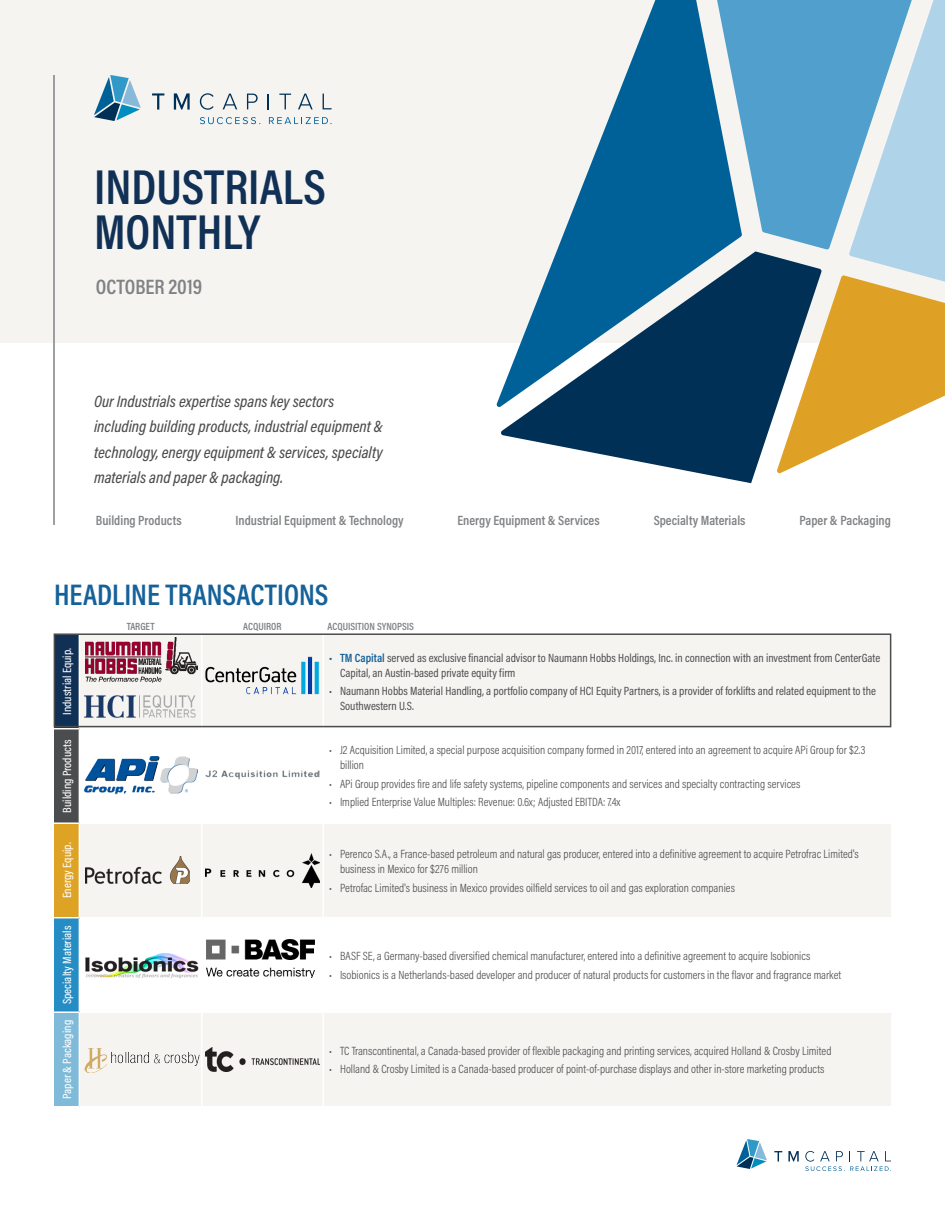
<style>
.page{position:relative;width:945px;height:1215px;background:#fff}
.page>*{position:absolute;margin:0;border:0;box-sizing:border-box;transform-origin:0 0}
.t1{font:600 49.5px/45px "Acumin Pro Cond";color:#103055}
.t2{font:600 30px "Acumin Pro Cond";color:#156199}
.t3{font:600 21px "Acumin Pro Cond";color:#808285}
.t4{font:italic 500 16.5px/25.5px "Acumin Pro Cond";color:#4b4c4d}
.t5{font:600 13.5px "Acumin Pro Cond";color:#808285}
.t6{font:300 12px/15px "Acumin Pro Cond";color:#4b4c4d}
.t7{font:12px/15px "Acumin Pro Cond";color:#4b4c4d}
.t8{font:500 12px "Acumin Pro Cond";color:#fff}
.t9{font:600 10.5px "Acumin Pro Cond";color:#808285}
.s1{font-weight:600;color:#156199}
</style>
<div class="page">
<div style="left:0;top:0;width:945px;height:342px;background:#f5f4f1"></div>
<svg style="left:496px;top:0;width:226px;height:407px"></svg>
<svg style="left:500px;top:251px;width:276px;height:232px;fill:#003056"></svg>
<svg style="left:776px;top:0;width:169px;height:474px"></svg>
<svg style="left:699px;top:0;width:230px;height:250px;fill:#509fcc"></svg>
<hr style="left:53px;top:75px;width:2px;height:450px;background:#808285">
<svg style="left:94px;top:75px;width:47px;height:46px"></svg>
<svg style="left:152px;top:93px;width:12px;height:17px"></svg>
<svg style="left:174px;top:93px;width:16px;height:17px"></svg>
<svg style="left:200px;top:93px;width:14px;height:17px"></svg>
<svg style="left:223px;top:94px;width:14px;height:15px"></svg>
<svg style="left:247px;top:94px;width:11px;height:15px"></svg>
<svg style="left:268px;top:94px;width:1px;height:15px"></svg>
<svg style="left:279px;top:94px;width:12px;height:15px"></svg>
<svg style="left:298px;top:94px;width:15px;height:15px"></svg>
<svg style="left:323px;top:94px;width:9px;height:15px"></svg>
<svg style="left:200px;top:117px;width:60px;height:7px"></svg>
<svg style="left:269px;top:117px;width:63px;height:7px"></svg>
<svg style="left:737px;top:1139px;width:30px;height:30px"></svg>
<svg style="left:774px;top:1151px;width:8px;height:11px"></svg>
<svg style="left:788px;top:1151px;width:11px;height:11px"></svg>
<svg style="left:805px;top:1151px;width:86px;height:20px"></svg>
<div style="left:54px;top:634px;width:25px;height:95px;background:#103055"></div>
<div style="left:80px;top:636px;width:811px;height:92px;background:#f5f4f1"></div>
<div style="left:54px;top:729px;width:25px;height:94px;background:#4b4c4d"></div>
<div style="left:54px;top:823px;width:25px;height:95px;background:#dea225"></div>
<svg style="left:80px;top:824px;width:811px;height:282px;fill:#f5f4f1"></svg>
<div style="left:54px;top:918px;width:25px;height:94px;background:#258dc4"></div>
<div style="left:54px;top:1012px;width:25px;height:95px;background:#7fbad9"></div>
<hr style="left:201px;top:635px;width:1px;height:93px;background:#fff">
<hr style="left:322px;top:635px;width:2px;height:93px;background:#fff">
<hr style="left:201px;top:824px;width:1px;height:93px;background:#fff">
<hr style="left:322px;top:824px;width:2px;height:93px;background:#fff">
<hr style="left:79px;top:917px;width:123px;height:1px;background:#fff">
<hr style="left:202px;top:917px;width:121px;height:1px;background:#fff">
<hr style="left:201px;top:918px;width:1px;height:93px;background:#fff">
<hr style="left:323px;top:917px;width:568px;height:1px;background:#fff">
<hr style="left:322px;top:918px;width:2px;height:93px;background:#fff">
<hr style="left:79px;top:1011px;width:123px;height:2px;background:#fff">
<hr style="left:202px;top:1011px;width:121px;height:2px;background:#fff">
<hr style="left:201px;top:1013px;width:1px;height:93px;background:#fff">
<hr style="left:323px;top:1011px;width:568px;height:2px;background:#fff">
<hr style="left:322px;top:1013px;width:2px;height:93px;background:#fff">
<svg style="left:54px;top:728px;width:25px;height:1px"></svg>
<hr style="left:54px;top:822px;width:25px;height:2px;background:#fff">
<svg style="left:54px;top:917px;width:25px;height:1px"></svg>
<hr style="left:54px;top:1011px;width:25px;height:2px;background:#fff">
<svg style="left:54px;top:1106px;width:25px;height:1px"></svg>
<img style="left:84px;top:756px;width:113px;height:39px">
<img style="left:205px;top:770px;width:115px;height:10px">
<img style="left:85px;top:857px;width:104px;height:27px">
<img style="left:205px;top:853px;width:115px;height:35px">
<img style="left:83px;top:950px;width:115px;height:30px">
<img style="left:207px;top:939px;width:108px;height:38px">
<img style="left:81px;top:1046px;width:119px;height:27px">
<img style="left:205px;top:1048px;width:115px;height:23px">
<img style="left:85px;top:638px;width:112px;height:45px">
<img style="left:84px;top:696px;width:112px;height:22px">
<img style="left:204px;top:655px;width:116px;height:42px">
<div style="left:54px;top:633px;width:837px;height:94px;border:2px solid #4b4c4d"></div>
<p class="t1" style="left:94px;top:163px;width:233px">INDUSTRIALS<br>MONTHLY</p>
<p class="t3" style="left:96px;top:273px;width:108px">OCTOBER 2019</p>
<p class="t4" style="left:94px;top:388px;width:290px">Our Industrials expertise spans key sectors including building products, industrial equipment &amp; technology, energy equipment &amp; services, specialty materials and paper &amp; packaging.</p>
<p class="t5" style="left:96px;top:511px;width:87px">Building Products</p>
<p class="t5" style="left:236px;top:511px;width:170px">Industrial Equipment &amp; Technology</p>
<p class="t5" style="left:458px;top:511px;width:144px">Energy Equipment &amp; Services</p>
<p class="t5" style="left:654px;top:511px;width:93px">Specialty Materials</p>
<p class="t5" style="left:799px;top:511px;width:93px">Paper &amp; Packaging</p>
<p class="t2" style="left:54px;top:575px;width:276px">HEADLINE TRANSACTIONS</p>
<p class="t9" style="left:127px;top:620px;width:29px">TARGET</p>
<p class="t9" style="left:243px;top:620px;width:40px">ACQUIROR</p>
<p class="t9" style="left:328px;top:620px;width:88px">ACQUISITION SYNOPSIS</p>
<p class="t8" style="left:59px;top:715px;width:68px;rotate:-90deg">Industrial Equip.</p>
<p class="t7" style="left:340px;top:650px;width:542px;text-indent:-11px"><span class="s1">• TM Capital</span> served as exclusive financial advisor to Naumann Hobbs Holdings, Inc. in connection with an investment from CenterGate<br>Capital, an Austin-based private equity firm</p>
<p class="t7" style="left:340px;top:683px;width:537px;text-indent:-11px">• Naumann Hobbs Material Handling, a portfolio company of HCI Equity Partners, is a provider of forklifts and related equipment to the<br>Southwestern U.S.</p>
<p class="t8" style="left:59px;top:813px;width:75px;rotate:-90deg">Building Products</p>
<p class="t6" style="left:340px;top:743px;width:527px;text-indent:-11px">• J2 Acquisition Limited, a special purpose acquisition company formed in 2017, entered into an agreement to acquire APi Group for $2.3 billion</p>
<p class="t6" style="left:329px;top:776px;width:473px">• APi Group provides fire and life safety systems, pipeline components and services and specialty contracting services</p>
<p class="t6" style="left:329px;top:795px;width:293px">• Implied Enterprise Value Multiples: Revenue: 0.6x; Adjusted EBITDA: 7.4x</p>
<p class="t8" style="left:59px;top:898px;width:57px;rotate:-90deg">Energy Equip.</p>
<p class="t6" style="left:340px;top:846px;width:520px;text-indent:-11px">• Perenco S.A., a France-based petroleum and natural gas producer, entered into a definitive agreement to acquire Petrofrac Limited's business in Mexico for $276 million</p>
<p class="t6" style="left:329px;top:880px;width:407px">• Petrofac Limited's business in Mexico provides oilfield services to oil and gas exploration companies</p>
<p class="t8" style="left:59px;top:1004px;width:80px;rotate:-90deg">Specialty Materials</p>
<p class="t8" style="left:59px;top:1099px;width:80px;rotate:-90deg">Paper &amp; Packaging</p>
<p class="t6" style="left:329px;top:948px;width:483px">• BASF SE, a Germany-based diversified chemical manufacturer, entered into a definitive agreement to acquire Isobionics</p>
<p class="t6" style="left:329px;top:967px;width:514px">• Isobionics is a Netherlands-based developer and producer of natural products for customers in the flavor and fragrance market</p>
<p class="t6" style="left:329px;top:1043px;width:504px">• TC Transcontinental, a Canada-based provider of flexible packaging and printing services, acquired Holland &amp; Crosby Limited</p>
<p class="t6" style="left:329px;top:1061px;width:497px">• Holland &amp; Crosby Limited is a Canada-based producer of point-of-purchase displays and other in-store marketing products</p>
</div>
